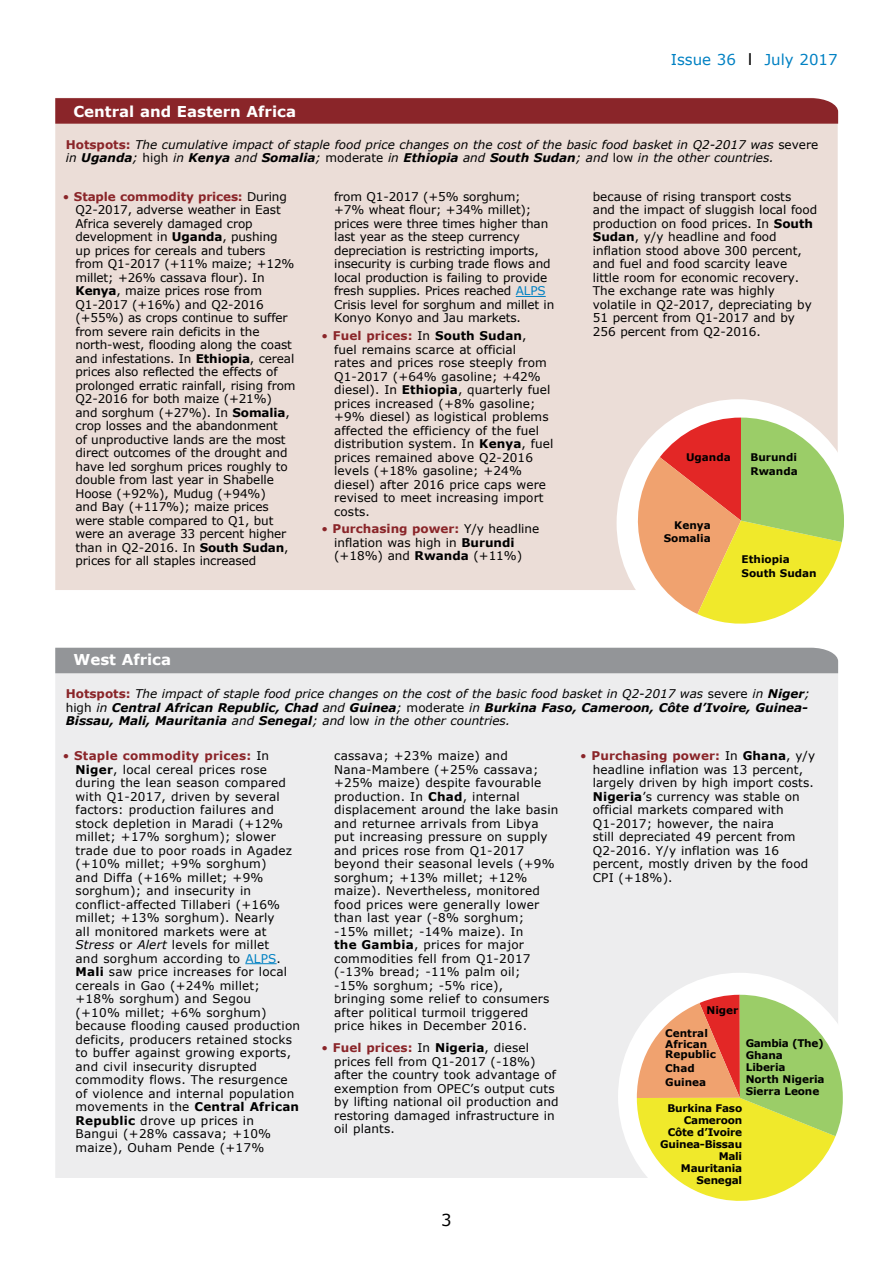
<style>
.page{position:relative;width:893px;height:1263px;background:#fff}
.page>*{position:absolute;margin:0;border:0;box-sizing:border-box;transform-origin:0 0}
.Normale{font:16.5px "Verdana";color:#000}
.testo_elenco{font:700 15px "Verdana";color:#fff}
.t1{font:15px "Verdana";color:#0081c3}
.testo_elenco-2{font:12px/13.5px "Verdana";letter-spacing:.01em;color:#000}
.testo_elenco-3{font:12px/13.5px "Verdana";letter-spacing:-.01em;color:#000}
.testo_elenco-4{font:italic 12px/13.5px "Verdana";color:#000}
.testo_elenco-5{font:700 10.5px/10.5px "Verdana";letter-spacing:-.01em;color:#000}
.testo_elenco-6{font:700 10.5px "Verdana";letter-spacing:-.03em;color:#000}
.s1{font-family:"Arial";font-size:16.5px;color:#000}
.s2{font-weight:700;font-style:normal;color:#8a2529}
.s3{font-style:normal}
.s4{font-weight:700}
.s5{color:#8a2529}
.s6{font-weight:700;color:#8a2529}
.s7{color:#0081c3}
.s8{font-style:italic}
</style>
<div class="page">
<div style="left:55px;top:124px;width:783px;height:466px;background:#ebddd7"></div>
<svg style="left:55px;top:98px;width:783px;height:26px;background:#8c292d"></svg>
<hr style="left:516px;top:296px;width:30px;height:1px;background:#0081c3">
<div style="left:617px;top:399px;width:242px;height:248px;background:#fff;border-radius:50%"></div>
<svg style="left:636px;top:418px;width:208px;height:206px"></svg>
<div style="left:55px;top:673px;width:783px;height:505px;background:#ededee"></div>
<div style="left:55px;top:648px;width:783px;height:25px;background:#939598"></div>
<hr style="left:245px;top:963px;width:32px;height:1px;background:#0081c3">
<div style="left:618px;top:973px;width:243px;height:247px;background:#fff;border-radius:50%"></div>
<svg style="left:637px;top:995px;width:206px;height:206px"></svg>
<p class="t1" style="left:671px;top:49px;width:168px">Issue 36 <span class="s1">I</span> July 2017</p>
<p class="testo_elenco" style="left:73px;top:100px;width:224px">Central and Eastern Africa</p>
<p class="testo_elenco-4" style="left:66px;top:138px;width:754px"><span class="s2">Hotspots:</span> The cumulative impact of staple food price changes on the cost of the basic food basket in Q2-2017 was <span class="s3">severe </span>in <span class="s4">Uganda</span>; <span class="s3">high</span> in <span class="s4">Kenya</span> and <span class="s4">Somalia</span>; <span class="s3">moderate</span> in <span class="s4">Ethiopia</span> and <span class="s4">South Sudan</span>; and <span class="s3">low</span> in the other countries.</p>
<p class="testo_elenco-3" style="left:76px;top:190px;width:221px;text-indent:-13px"><span class="s5">•</span> <span class="s6">Staple commodity prices:</span> During<br>Q2-2017, adverse weather in East<br>Africa severely damaged crop development in <span class="s4">Uganda</span>, pushing up prices for cereals and tubers from Q1-2017 (+11% maize; +12% millet; +26% cassava flour). In<br><span class="s4">Kenya</span>, maize prices rose from<br>Q1-2017 (+16%) and Q2-2016 (+55%) as crops continue to suffer from severe rain deficits in the north-west, flooding along the coast and infestations. In <span class="s4">Ethiopia</span>, cereal prices also reflected the effects of prolonged erratic rainfall, rising from<br>Q2-2016 for both maize (+21%) and sorghum (+27%). In <span class="s4">Somalia</span>, crop losses and the abandonment<br>of unproductive lands are the most direct outcomes of the drought and have led sorghum prices roughly to double from last year in Shabelle<br>Hoose (+92%), Mudug (+94%)<br>and Bay (+117%); maize prices were stable compared to Q1, but were an average 33 percent higher than in Q2-2016. In <span class="s4">South Sudan</span>, prices for all staples increased</p>
<p class="testo_elenco-3" style="left:334px;top:190px;width:222px">from Q1-2017 (+5% sorghum;<br>+7% wheat flour; +34% millet); prices were three times higher than last year as the steep currency depreciation is restricting imports, insecurity is curbing trade flows and local production is failing to provide fresh supplies. Prices reached <span class="s7">ALPS </span>Crisis level for sorghum and millet in Konyo Konyo and Jau markets.</p>
<p class="testo_elenco-2" style="left:593px;top:190px;width:226px">because of rising transport costs<br>and the impact of sluggish local food production on food prices. In <span class="s4">South<br>Sudan</span>, y/y headline and food inflation stood above 300 percent, and fuel and food scarcity leave<br>little room for economic recovery.<br>The exchange rate was highly volatile in Q2-2017, depreciating by<br>51 percent from Q1-2017 and by<br>256 percent from Q2-2016.</p>
<p class="testo_elenco-2" style="left:334px;top:329px;width:221px;text-indent:-13px"><span class="s5">•</span> <span class="s6">Fuel prices:</span> In <span class="s4">South Sudan</span>,<br>fuel remains scarce at official<br>rates and prices rose steeply from<br>Q1-2017 (+64% gasoline; +42% diesel). In <span class="s4">Ethiopia</span>, quarterly fuel prices increased (+8% gasoline; +9% diesel) as logistical problems affected the efficiency of the fuel distribution system. In <span class="s4">Kenya</span>, fuel prices remained above Q2-2016 levels (+18% gasoline; +24% diesel) after 2016 price caps were revised to meet increasing import costs.</p>
<p class="testo_elenco-2" style="left:334px;top:522px;width:207px;text-indent:-13px"><span class="s5">•</span> <span class="s6">Purchasing power:</span> Y/y headline inflation was high in <span class="s4">Burundi </span>(+18%) and <span class="s4">Rwanda</span> (+11%)</p>
<p class="testo_elenco-5" style="left:686px;top:452px;width:46px">Uganda</p>
<p class="testo_elenco-5" style="left:750px;top:452px;width:48px">Burundi</p>
<p class="testo_elenco-5" style="left:750px;top:466px;width:49px">Rwanda</p>
<p class="testo_elenco-5" style="left:674px;top:519px;width:38px">Kenya</p>
<p class="testo_elenco-5" style="left:664px;top:533px;width:48px">Somalia</p>
<p class="testo_elenco-5" style="left:742px;top:554px;width:50px">Ethiopia</p>
<p class="testo_elenco-5" style="left:742px;top:568px;width:77px">South Sudan</p>
<p class="testo_elenco" style="left:73px;top:649px;width:99px">West Africa</p>
<p class="testo_elenco-4" style="left:66px;top:687px;width:746px"><span class="s2">Hotspots:</span> The impact of staple food price changes on the cost of the basic food basket in Q2-2017 was <span class="s3">severe</span> in <span class="s4">Niger</span>; <span class="s3">high</span> in <span class="s4">Central African Republic, Chad</span> and <span class="s4">Guinea</span>; <span class="s3">moderate</span> in <span class="s4">Burkina Faso, Cameroon, Côte d’Ivoire, Guinea-<br>Bissau, Mali, Mauritania</span> and <span class="s4">Senegal</span>; and <span class="s3">low</span> in the other countries.</p>
<p class="testo_elenco-2" style="left:76px;top:749px;width:226px;text-indent:-13px"><span class="s5">•</span> <span class="s6">Staple commodity prices:</span> In<br><span class="s4">Niger</span>, local cereal prices rose during the lean season compared with Q1-2017, driven by several factors: production failures and stock depletion in Maradi (+12% millet; +17% sorghum); slower trade due to poor roads in Agadez (+10% millet; +9% sorghum)<br>and Diffa (+16% millet; +9% sorghum); and insecurity in conflict-affected Tillaberi (+16% millet; +13% sorghum). Nearly<br>all monitored markets were at<br><span class="s8">Stress</span> or <span class="s8">Alert</span> levels for millet<br>and sorghum according to <span class="s7">ALPS</span>.<br><span class="s4">Mali</span> saw price increases for local cereals in Gao (+24% millet; +18% sorghum) and Segou<br>(+10% millet; +6% sorghum) because flooding caused production deficits, producers retained stocks to buffer against growing exports, and civil insecurity disrupted commodity flows. The resurgence of violence and internal population movements in the <span class="s4">Central African<br>Republic</span> drove up prices in<br>Bangui (+28% cassava; +10% maize), Ouham Pende (+17%</p>
<p class="testo_elenco-2" style="left:334px;top:749px;width:226px">cassava; +23% maize) and<br>Nana-Mambere (+25% cassava; +25% maize) despite favourable production. In <span class="s4">Chad</span>, internal displacement around the lake basin and returnee arrivals from Libya put increasing pressure on supply and prices rose from Q1-2017 beyond their seasonal levels (+9% sorghum; +13% millet; +12% maize). Nevertheless, monitored food prices were generally lower than last year (-8% sorghum; -15% millet; -14% maize). In<br><span class="s4">the Gambia</span>, prices for major commodities fell from Q1-2017 (-13% bread; -11% palm oil;<br>-15% sorghum; -5% rice),<br>bringing some relief to consumers after political turmoil triggered price hikes in December 2016.</p>
<p class="testo_elenco-2" style="left:593px;top:749px;width:224px;text-indent:-13px"><span class="s5">•</span> <span class="s6">Purchasing power:</span> In <span class="s4">Ghana</span>, y/y headline inflation was 13 percent, largely driven by high import costs.<br><span class="s4">Nigeria</span>’s currency was stable on official markets compared with<br>Q1-2017; however, the naira<br>still depreciated 49 percent from<br>Q2-2016. Y/y inflation was 16 percent, mostly driven by the food<br>CPI (+18%).</p>
<p class="testo_elenco-5" style="left:706px;top:1005px;width:34px">Niger</p>
<p class="testo_elenco-5" style="left:665px;top:1028px;width:52px">Central<br>African<br>Republic</p>
<p class="testo_elenco-5" style="left:665px;top:1063px;width:31px">Chad</p>
<p class="testo_elenco-5" style="left:665px;top:1077px;width:43px">Guinea</p>
<p class="testo_elenco-6" style="left:746px;top:1036px;width:80px">Gambia (The)</p>
<p class="testo_elenco-5" style="left:746px;top:1050px;width:39px">Ghana</p>
<p class="testo_elenco-5" style="left:746px;top:1062px;width:41px">Liberia</p>
<p class="testo_elenco-5" style="left:746px;top:1074px;width:80px">North Nigeria</p>
<p class="testo_elenco-5" style="left:746px;top:1086px;width:75px">Sierra Leone</p>
<p class="testo_elenco-2" style="left:334px;top:1041px;width:226px;text-indent:-13px"><span class="s5">•</span> <span class="s6">Fuel prices:</span> In <span class="s4">Nigeria</span>, diesel prices fell from Q1-2017 (-18%) after the country took advantage of exemption from OPEC’s output cuts by lifting national oil production and restoring damaged infrastructure in oil plants.</p>
<p class="testo_elenco-5" style="left:667px;top:1103px;width:76px">Burkina Faso</p>
<p class="testo_elenco-5" style="left:684px;top:1115px;width:60px">Cameroon</p>
<p class="testo_elenco-5" style="left:668px;top:1127px;width:76px">Côte d’Ivoire</p>
<p class="testo_elenco-5" style="left:660px;top:1139px;width:84px">Guinea-Bissau</p>
<p class="testo_elenco-5" style="left:719px;top:1151px;width:25px">Mali</p>
<p class="testo_elenco-5" style="left:681px;top:1163px;width:63px">Mauritania</p>
<p class="testo_elenco-5" style="left:697px;top:1175px;width:47px">Senegal</p>
<p class="Normale" style="left:441px;top:1209px;width:12px">3</p>
</div>
